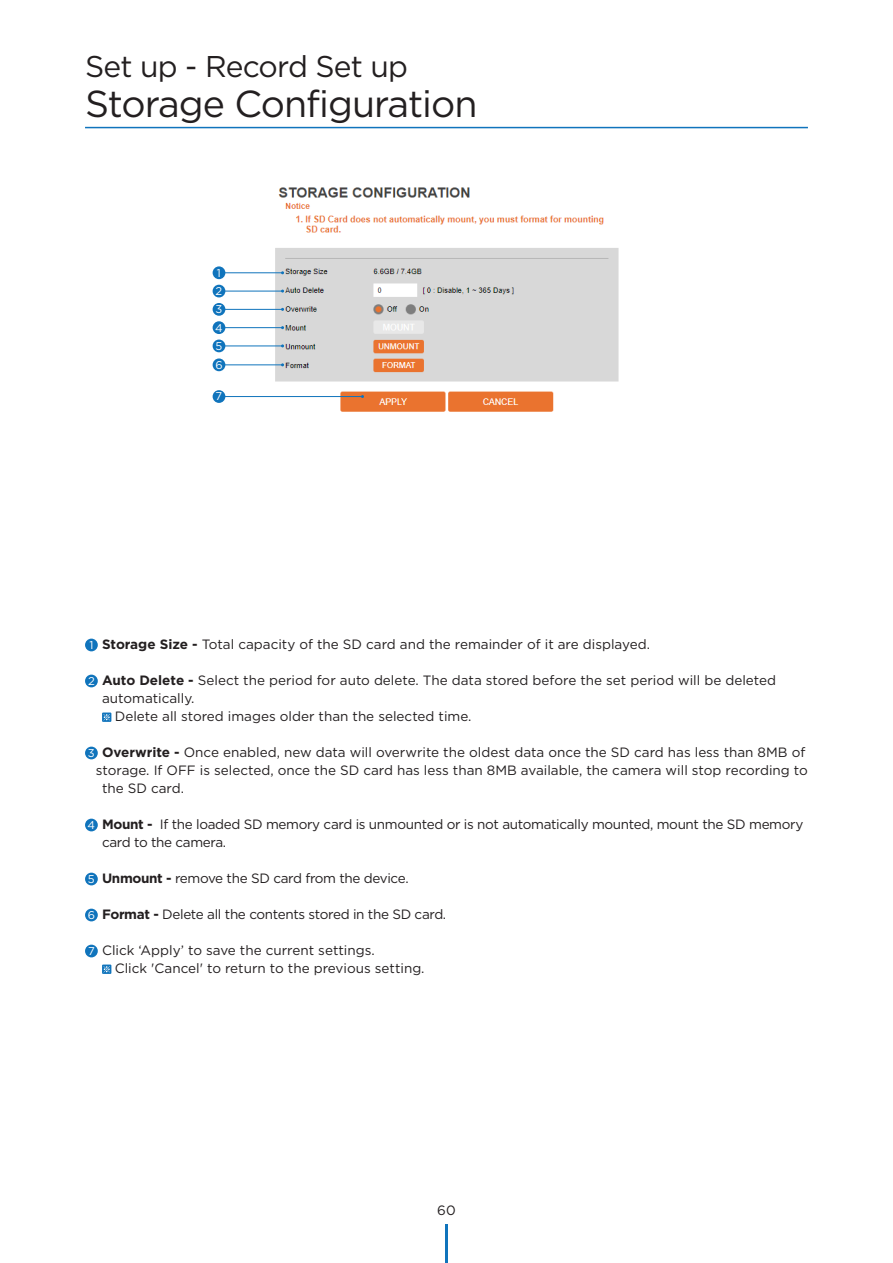
<style>
.page{position:relative;width:893px;height:1263px;background:#fff}
.page>*{position:absolute;margin:0;border:0;box-sizing:border-box;transform-origin:0 0}
.t1{font:37.5px "Gotham";letter-spacing:-.025em;color:#231f20}
.t2{font:30px "Gotham";letter-spacing:-.025em;color:#231f20}
.t3{font:13.5px/18px "Gotham";color:#231f20}
.t4{font:13.5px/18px "Gotham";letter-spacing:-.025em;color:#231f20}
.t5{font:11.25px/18.3px "Gotham";color:#fff;text-align:justify}
.s1{font-weight:700}
</style>
<div class="page">
<hr style="left:85px;top:127px;width:723px;height:1px;background:#1074bc">
<hr style="left:445px;top:1225px;width:3px;height:38px;background:#1074bc">
<img style="left:264px;top:187px;width:355px;height:225px">
<div style="left:85px;top:639px;width:13px;height:12px;background:#1074bc;border-radius:50%"></div>
<div style="left:85px;top:675px;width:13px;height:12px;background:#1074bc;border-radius:50%"></div>
<svg style="left:102px;top:712px;width:9px;height:10px"></svg>
<svg style="left:103px;top:714px;width:7px;height:6px"></svg>
<div style="left:85px;top:747px;width:13px;height:12px;background:#1074bc;border-radius:50%"></div>
<div style="left:85px;top:819px;width:13px;height:12px;background:#1074bc;border-radius:50%"></div>
<div style="left:85px;top:873px;width:13px;height:12px;background:#1074bc;border-radius:50%"></div>
<div style="left:85px;top:909px;width:13px;height:12px;background:#1074bc;border-radius:50%"></div>
<div style="left:85px;top:945px;width:13px;height:12px;background:#1074bc;border-radius:50%"></div>
<svg style="left:102px;top:964px;width:9px;height:10px"></svg>
<svg style="left:103px;top:966px;width:7px;height:6px"></svg>
<hr style="left:219px;top:272px;width:64px;height:1px;background:#1074bc">
<div style="left:213px;top:266px;width:12px;height:13px;background:#1074bc;border-radius:50%"></div>
<hr style="left:219px;top:291px;width:64px;height:1px;background:#1074bc">
<div style="left:213px;top:285px;width:12px;height:12px;background:#1074bc;border-radius:50%"></div>
<hr style="left:219px;top:309px;width:64px;height:1px;background:#1074bc">
<div style="left:213px;top:303px;width:12px;height:13px;background:#1074bc;border-radius:50%"></div>
<hr style="left:219px;top:327px;width:64px;height:1px;background:#1074bc">
<div style="left:213px;top:321px;width:12px;height:13px;background:#1074bc;border-radius:50%"></div>
<hr style="left:219px;top:346px;width:64px;height:1px;background:#1074bc">
<div style="left:213px;top:340px;width:12px;height:12px;background:#1074bc;border-radius:50%"></div>
<hr style="left:219px;top:396px;width:143px;height:1px;background:#1074bc">
<div style="left:213px;top:390px;width:12px;height:13px;background:#1074bc;border-radius:50%"></div>
<hr style="left:219px;top:364px;width:64px;height:1px;background:#1074bc">
<div style="left:213px;top:358px;width:12px;height:13px;background:#1074bc;border-radius:50%"></div>
<p class="t2" style="left:85px;top:47px;width:325px">Set up - Record Set up</p>
<p class="t1" style="left:85px;top:80px;width:394px">Storage Configuration</p>
<p class="t5" style="left:217px;top:263px;width:6px">1</p>
<p class="t5" style="left:215px;top:282px;width:9px">2<br>3<br>4</p>
<p class="t5" style="left:216px;top:336px;width:8px">5</p>
<p class="t5" style="left:215px;top:355px;width:9px">6</p>
<p class="t5" style="left:216px;top:387px;width:8px">7</p>
<p class="t5" style="left:89px;top:635px;width:6px">1</p>
<p class="t3" style="left:102px;top:635px;width:549px"><span class="s1">Storage Size -</span> Total capacity of the SD card and the remainder of it are displayed.</p>
<p class="t5" style="left:88px;top:671px;width:8px">2</p>
<p class="t3" style="left:102px;top:671px;width:676px"><span class="s1">Auto Delete -</span> Select the period for auto delete. The data stored before the set period will be deleted automatically.</p>
<p class="t3" style="left:115px;top:707px;width:358px">Delete all stored images older than the selected time.</p>
<p class="t5" style="left:88px;top:743px;width:8px">3</p>
<p class="t3" style="left:102px;top:743px;width:705px"><span class="s1">Overwrite -</span> Once enabled, new data will overwrite the oldest data once the SD card has less than 8MB of</p>
<p class="t3" style="left:96px;top:761px;width:713px">storage. If OFF is selected, once the SD card has less than 8MB available, the camera will stop recording to</p>
<p class="t3" style="left:102px;top:779px;width:84px">the SD card.</p>
<p class="t5" style="left:88px;top:815px;width:9px">4</p>
<p class="t4" style="left:102px;top:815px;width:703px"><span class="s1">Mount -</span> If the loaded SD memory card is unmounted or is not automatically mounted, mount the SD memory card to the camera.</p>
<p class="t5" style="left:88px;top:869px;width:8px">5</p>
<p class="t4" style="left:102px;top:869px;width:308px"><span class="s1">Unmount -</span> remove the SD card from the device.</p>
<p class="t5" style="left:88px;top:905px;width:9px">6</p>
<p class="t4" style="left:102px;top:905px;width:346px"><span class="s1">Format -</span> Delete all the contents stored in the SD card.</p>
<p class="t5" style="left:88px;top:941px;width:8px">7</p>
<p class="t3" style="left:102px;top:941px;width:274px">Click ‘Apply’ to save the current settings.</p>
<p class="t3" style="left:115px;top:959px;width:311px">Click 'Cancel' to return to the previous setting.</p>
<p class="t3" style="left:437px;top:1201px;width:20px">60</p>
</div>
